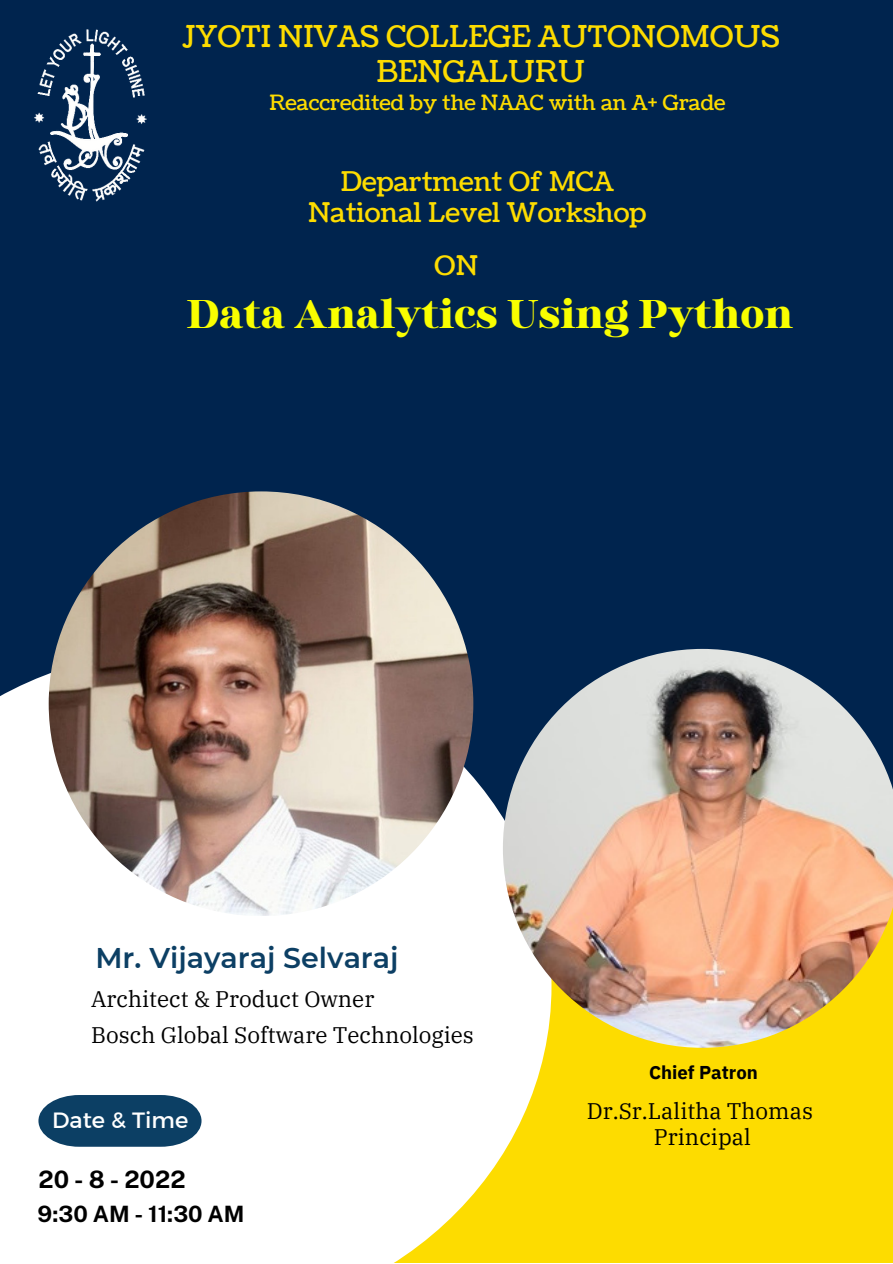
<style>
.page{position:relative;width:893px;height:1264px;background:#fff}
.page>*{position:absolute;margin:0;border:0;box-sizing:border-box;transform-origin:0 0}
.t1{font:700 49.5px "Binggo Wood Display";color:#f9fe00}
.t2{font:30px/34.8px "Coustard";color:#fddc00;text-align:center}
.t3{font:600 28.5px "Montserrat";color:#0c3f64}
.t4{font:27px/31.5px "Coustard";color:#fddc00;text-align:center}
.t5{font:700 24px "Public Sans";color:#000}
.t6{font:22.5px/35.7px "IBM Plex Serif";color:#000}
.t7{font:700 22.5px "Public Sans";color:#000}
.t8{font:22.5px "Kief Montaser Regular";color:#fff}
.t9{font:21px "Coustard";color:#fddc00}
.t10{font:700 18.6px "IBM Plex Sans Hebrew";color:#000}
</style>
<div class="page">
<div style="left:0;top:0;width:892px;height:1262px;background:#00244e"></div>
<div style="left:377px;top:890px;width:515px;height:372px;background:#fddc00"></div>
<svg style="left:0;top:649px;width:546px;height:613px;background:#f6f6eb"></svg>
<img style="left:49px;top:491px;width:424px;height:425px;border-radius:50%">
<img style="left:503px;top:649px;width:389px;height:398px">
<img style="left:34px;top:29px;width:113px;height:173px">
<svg style="left:38px;top:1094px;width:163px;height:52px;background:#295676"></svg>
<h2 class="t2" style="left:182px;top:20px;width:599px">JYOTI NIVAS COLLEGE AUTONOMOUS<br>BENGALURU</h2>
<p class="t9" style="left:269px;top:89px;width:457px">Reaccredited by the NAAC with an A+ Grade</p>
<p class="t4" style="left:308px;top:166px;width:340px">Department Of MCA<br>National Level Workshop</p>
<p class="t4" style="left:434px;top:250px;width:46px">ON</p>
<h1 class="t1" style="left:187px;top:289px;width:607px">Data Analytics Using Python</h1>
<p class="t3" style="left:95px;top:940px;width:305px">Mr. Vijayaraj Selvaraj</p>
<p class="t6" style="left:91px;top:980px;width:384px">Architect &amp; Product Owner<br>Bosch Global Software Technologies</p>
<p class="t8" style="left:52px;top:1105px;width:138px">Date &amp; Time</p>
<p class="t5" style="left:38px;top:1165px;width:149px">20-8-2022</p>
<p class="t7" style="left:38px;top:1200px;width:208px">9:30 AM - 11:30 AM</p>
<p class="t10" style="left:649px;top:1059px;width:110px">Chief Patron</p>
<p class="t6" style="left:586px;top:1096px;width:228px;line-height:26.5px;text-align:center">Dr.Sr.Lalitha Thomas<br>Principal</p>
</div>
